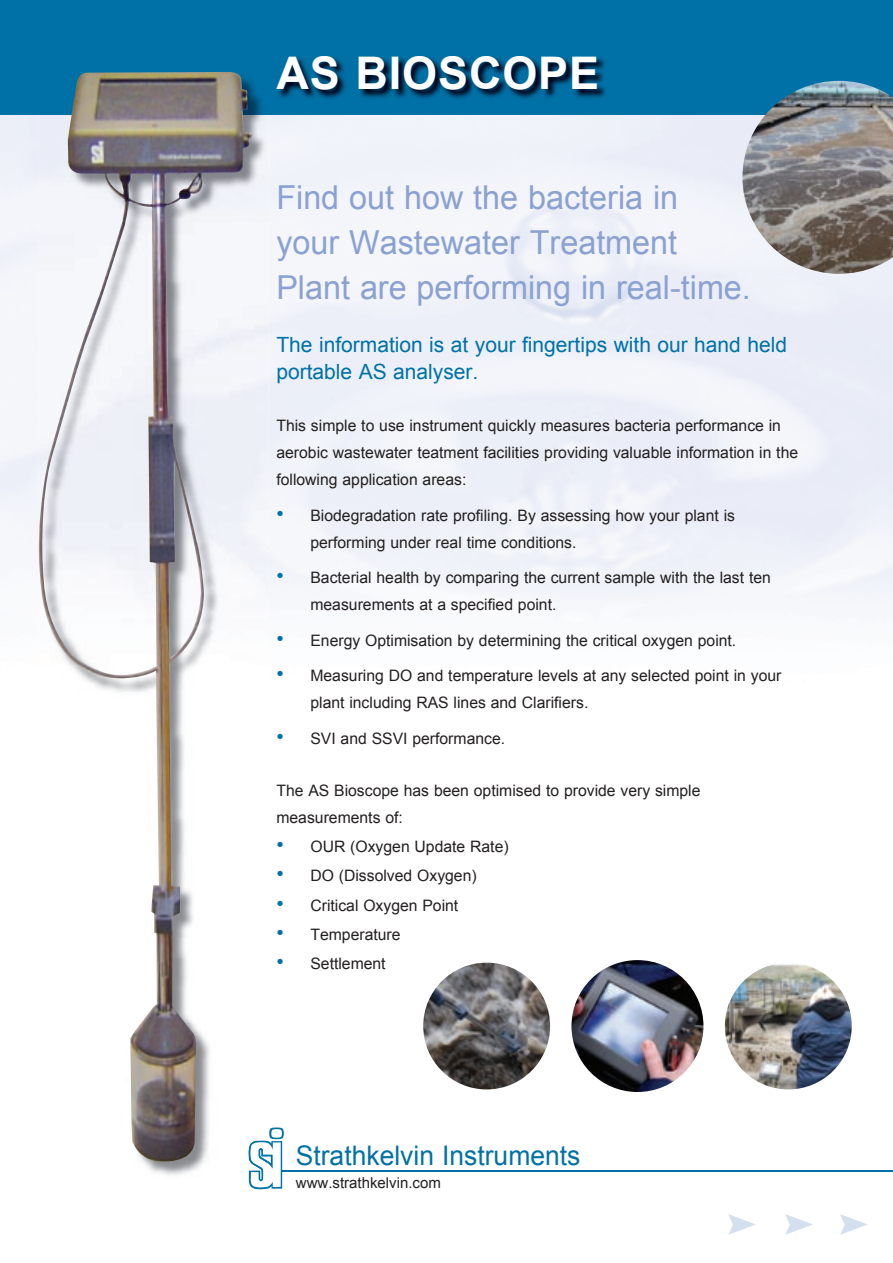
<style>
.page{position:relative;width:893px;height:1263px;background:#fff}
.page>*{position:absolute;margin:0;border:0;box-sizing:border-box;transform-origin:0 0}
.t1{font:700 45px "Arial";letter-spacing:.02em;color:#fff}
.t2{font:33px/45px "Arial";color:#8ba1d1}
.t3{font:27px "Arial";color:#0071a7}
.t4{font:21px/27px "Arial";color:#0071a7}
.t5{font:15.75px/27px "Arial";color:#231f20}
.t6{font:15px "Arial";color:#231f20}
.s1{font-size:21px;color:#0071a7}
</style>
<div class="page">
<img style="left:0;top:115px;width:893px;height:1075px">
<div style="left:0;top:0;width:893px;height:115px;background:#0071a7"></div>
<img style="left:278px;top:57px;width:327px;height:42px">
<img style="left:742px;top:81px;width:151px;height:193px">
<hr style="left:281px;top:1170px;width:612px;height:1px;background:#0071a7">
<svg style="left:249px;top:1127px;width:35px;height:62px"></svg>
<svg style="left:728px;top:1214px;width:28px;height:21px"></svg>
<svg style="left:785px;top:1214px;width:28px;height:21px"></svg>
<svg style="left:840px;top:1214px;width:27px;height:21px"></svg>
<img style="left:423px;top:963px;width:127px;height:126px">
<img style="left:39px;top:71px;width:229px;height:1108px">
<img style="left:248px;top:1141px;width:20px;height:38px">
<img style="left:258px;top:1148px;width:10px;height:16px">
<img style="left:34px;top:72px;width:218px;height:1091px">
<img style="left:571px;top:960px;width:132px;height:132px">
<img style="left:725px;top:963px;width:127px;height:126px">
<h1 class="t1" style="left:276px;top:48px;width:324px">AS BIOSCOPE</h1>
<h2 class="t2" style="left:276px;top:175px;width:476px">Find out how the bacteria in<br>your Wastewater Treatment<br>Plant are performing in real-time.</h2>
<h3 class="t4" style="left:276px;top:331px;width:512px">The information is at your fingertips with our hand held portable AS analyser.</h3>
<p class="t5" style="left:276px;top:412px;width:523px">This simple to use instrument quickly measures bacteria performance in aerobic wastewater teatment facilities providing valuable information in the following application areas:</p>
<p class="t5" style="left:310px;top:501px;width:426px;text-indent:-34px"><span class="s1">•</span> Biodegradation rate profiling. By assessing how your plant is performing under real time conditions.</p>
<p class="t5" style="left:310px;top:564px;width:462px;text-indent:-34px"><span class="s1">•</span> Bacterial health by comparing the current sample with the last ten measurements at a specified point.</p>
<p class="t5" style="left:276px;top:626px;width:461px"><span class="s1">•</span> Energy Optimisation by determining the critical oxygen point.</p>
<p class="t5" style="left:310px;top:662px;width:473px;text-indent:-34px"><span class="s1">•</span> Measuring DO and temperature levels at any selected point in your plant including RAS lines and Clarifiers.</p>
<p class="t5" style="left:276px;top:724px;width:230px"><span class="s1">•</span> SVI and SSVI performance.</p>
<p class="t5" style="left:276px;top:777px;width:426px">The AS Bioscope has been optimised to provide very simple measurements of:</p>
<p class="t5" style="left:276px;top:833px;width:234px"><span class="s1">•</span> OUR (Oxygen Update Rate)</p>
<p class="t5" style="left:276px;top:862px;width:202px"><span class="s1">•</span> DO (Dissolved Oxygen)</p>
<p class="t5" style="left:276px;top:891px;width:183px"><span class="s1">•</span> Critical Oxygen Point</p>
<p class="t5" style="left:276px;top:921px;width:126px"><span class="s1">•</span> Temperature</p>
<p class="t5" style="left:276px;top:950px;width:111px"><span class="s1">•</span> Settlement</p>
<h3 class="t3" style="left:296px;top:1141px;width:286px">Strathkelvin Instruments</h3>
<p class="t6" style="left:296px;top:1174px;width:147px">www.strathkelvin.com</p>
</div>
